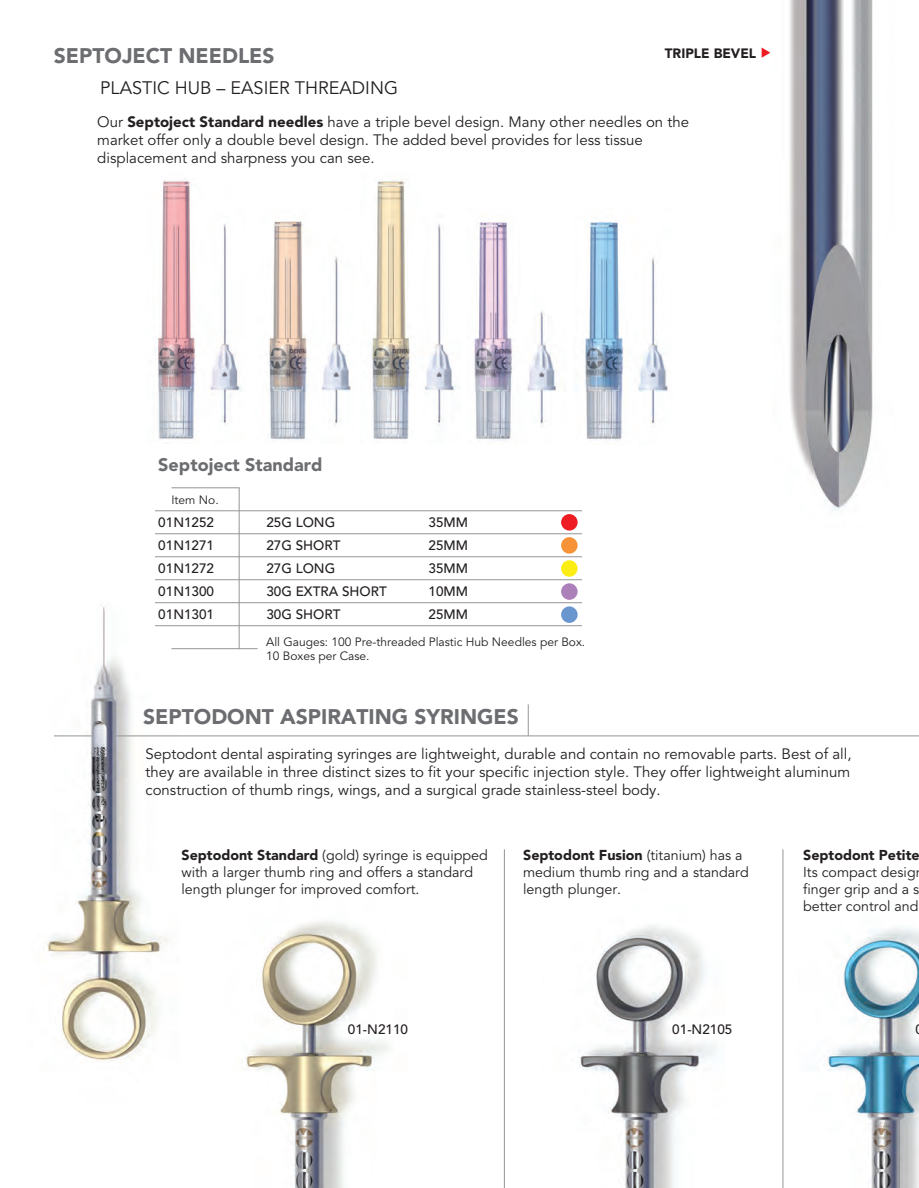
<style>
.page{position:relative;width:919px;height:1188px;background:#fff}
.page>*{position:absolute;margin:0;border:0;box-sizing:border-box;transform-origin:0 0}
.t1{font:900 21px "Avenir LT Std";color:#6c6d70}
.t2{font:18px "Avenir LT Std";color:#231f20}
.t3{font:900 18px "Avenir LT Std";color:#6c6d70}
.t4{font:15px/18px "Avenir LT Std";color:#231f20}
.t5{font:14.25px/17.1px "Avenir LT Std";color:#231f20}
.t6{font:500 13.5px "Avenir LT Std";color:#231f20}
.t7{font:900 13.5px "Avenir LT Std";color:#231f20}
.t8{font:12px "Avenir LT Std";color:#231f20}
.s1{font-weight:900}
</style>
<div class="page">
<hr style="left:527px;top:704px;width:1px;height:31px;background:#939598">
<hr style="left:503px;top:849px;width:1px;height:338px;background:#939598">
<hr style="left:782px;top:849px;width:1px;height:338px;background:#939598">
<img style="left:245px;top:921px;width:144px;height:266px">
<img style="left:580px;top:926px;width:137px;height:261px">
<img style="left:824px;top:927px;width:94px;height:260px">
<img style="left:44px;top:603px;width:135px;height:458px">
<hr style="left:116px;top:735px;width:802px;height:1px;background:#939598">
<hr style="left:54px;top:735px;width:37px;height:1px;background:#939598">
<img style="left:473px;top:222px;width:84px;height:219px">
<img style="left:585px;top:218px;width:84px;height:224px">
<img style="left:269px;top:221px;width:82px;height:219px">
<img style="left:372px;top:180px;width:88px;height:262px">
<img style="left:155px;top:180px;width:87px;height:260px">
<img style="left:789px;top:0;width:84px;height:511px">
<hr style="left:239px;top:487px;width:1px;height:162px;background:#939598">
<hr style="left:155px;top:625px;width:426px;height:1px;background:#939598">
<hr style="left:171px;top:648px;width:86px;height:1px;background:#939598">
<hr style="left:155px;top:602px;width:426px;height:1px;background:#939598">
<hr style="left:155px;top:579px;width:426px;height:1px;background:#939598">
<hr style="left:155px;top:556px;width:426px;height:1px;background:#939598">
<hr style="left:155px;top:533px;width:426px;height:1px;background:#939598">
<hr style="left:155px;top:510px;width:426px;height:1px;background:#939598">
<hr style="left:171px;top:487px;width:68px;height:1px;background:#939598">
<div style="left:560px;top:514px;width:17px;height:16px;background:#ee1d23;border-radius:50%"></div>
<div style="left:560px;top:537px;width:17px;height:16px;background:#f69238;border-radius:50%"></div>
<div style="left:560px;top:560px;width:17px;height:16px;background:#fcee14;border-radius:50%"></div>
<div style="left:560px;top:583px;width:17px;height:16px;background:#ac80b9;border-radius:50%"></div>
<div style="left:560px;top:606px;width:17px;height:16px;background:#6a96cf;border-radius:50%"></div>
<svg style="left:761px;top:47px;width:9px;height:11px"></svg>
<p class="t1" style="left:54px;top:43px;width:222px">SEPTOJECT NEEDLES</p>
<p class="t2" style="left:100px;top:78px;width:299px">PLASTIC HUB – EASIER THREADING</p>
<p class="t4" style="left:97px;top:113px;width:593px">Our <span class="s1">Septoject Standard needles</span> have a triple bevel design. Many other needles on the market offer only a double bevel design. The added bevel provides for less tissue displacement and sharpness you can see.</p>
<p class="t7" style="left:664px;top:45px;width:93px">TRIPLE BEVEL</p>
<p class="t3" style="left:158px;top:454px;width:165px">Septoject Standard</p>
<p class="t8" style="left:171px;top:493px;width:49px">Item No.</p>
<p class="t6" style="left:158px;top:514px;width:57px">01N1252</p>
<p class="t6" style="left:266px;top:514px;width:70px">25G LONG</p>
<p class="t6" style="left:428px;top:514px;width:41px">35MM</p>
<p class="t6" style="left:158px;top:537px;width:57px">01N1271</p>
<p class="t6" style="left:266px;top:537px;width:76px">27G SHORT</p>
<p class="t6" style="left:428px;top:537px;width:41px">25MM</p>
<p class="t6" style="left:158px;top:560px;width:57px">01N1272</p>
<p class="t6" style="left:266px;top:560px;width:70px">27G LONG</p>
<p class="t6" style="left:428px;top:560px;width:41px">35MM</p>
<p class="t6" style="left:158px;top:583px;width:57px">01N1300</p>
<p class="t6" style="left:266px;top:583px;width:122px">30G EXTRA SHORT</p>
<p class="t6" style="left:428px;top:583px;width:41px">10MM</p>
<p class="t6" style="left:158px;top:606px;width:57px">01N1301</p>
<p class="t6" style="left:266px;top:606px;width:76px">30G SHORT</p>
<p class="t6" style="left:428px;top:606px;width:41px">25MM</p>
<p class="t8" style="left:266px;top:635px;width:320px">All Gauges: 100 Pre-threaded Plastic Hub Needles per Box.</p>
<p class="t8" style="left:266px;top:648px;width:105px">10 Boxes per Case.</p>
<p class="t1" style="left:143px;top:704px;width:377px">SEPTODONT ASPIRATING SYRINGES</p>
<p class="t4" style="left:145px;top:744px;width:707px">Septodont dental aspirating syringes are lightweight, durable and contain no removable parts. Best of all,</p>
<p class="t4" style="left:145px;top:762px;width:706px">they are available in three distinct sizes to fit your specific injection style. They offer lightweight aluminum</p>
<p class="t4" style="left:145px;top:780px;width:516px">construction of thumb rings, wings, and a surgical grade stainless-steel body.</p>
<p class="t5" style="left:181px;top:846px;width:308px"><span class="s1">Septodont Standard</span> (gold) syringe is equipped with a larger thumb ring and offers a standard length plunger for improved comfort.</p>
<p class="t5" style="left:802px;top:846px;width:118px"><span class="s1">Septodont Petite<br></span>Its compact desig finger grip and a s better control and</p>
<p class="t5" style="left:523px;top:846px;width:227px"><span class="s1">Septodont Fusion</span> (titanium) has a medium thumb ring and a standard length plunger.</p>
<p class="t6" style="left:348px;top:1021px;width:62px">01-N2110</p>
<p class="t6" style="left:672px;top:1021px;width:62px">01-N2105</p>
</div>
